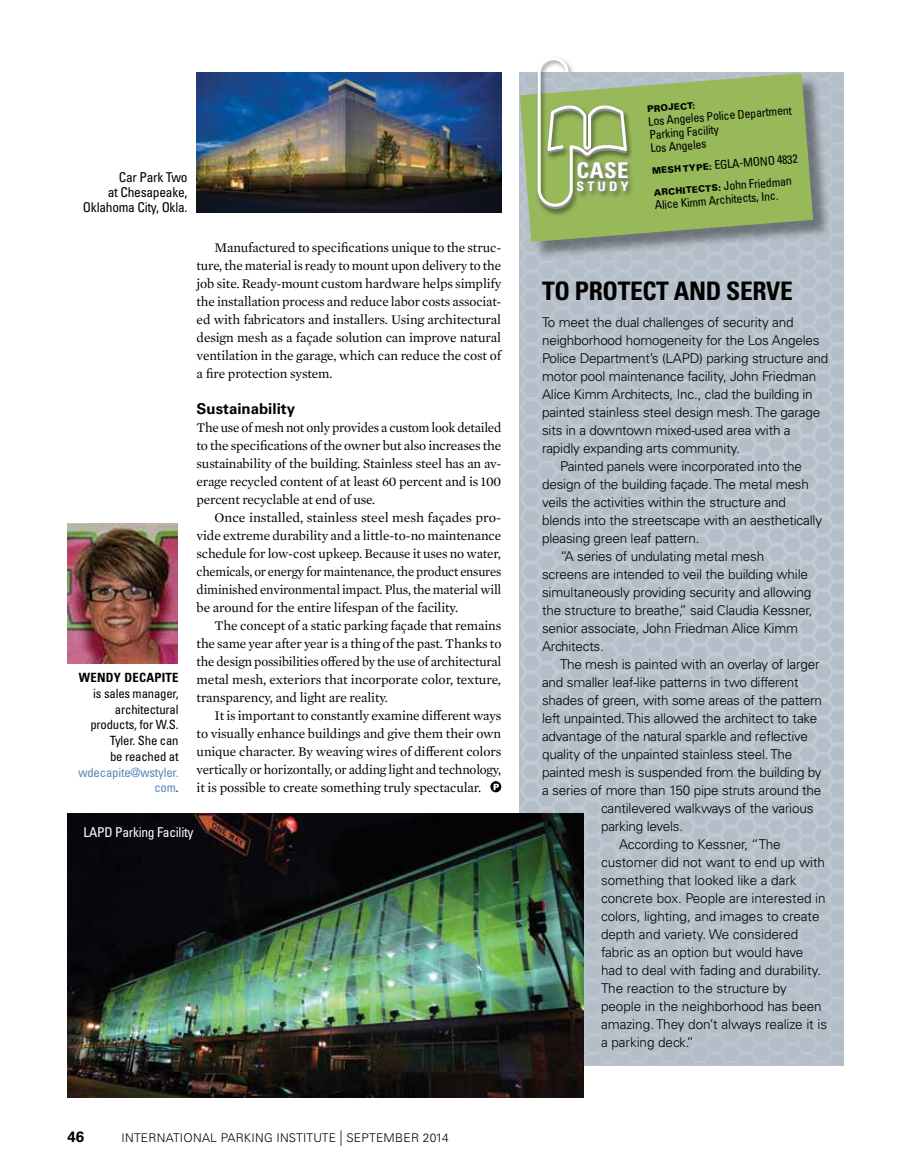
<style>
.page{position:relative;width:905px;height:1175px;background:#fff}
.page>*{position:absolute;margin:0;border:0;box-sizing:border-box;transform-origin:0 0}
.t1{font:700 condensed 25.5px "Univers LT Std";letter-spacing:-.015em;color:#000}
.t2{font:700 condensed 21.75px "Univers LT Std";color:#fff;scale:1.05 1}
.t3{font:700 15px "Univers LT Std";color:#000}
.t4{font:300 13.5px "Univers LT Std";letter-spacing:-.015em;color:#000}
.t5{font:13.5px/18px "Mercury Text G1";letter-spacing:-.01em;color:#000;text-align:justify}
.t6{font:condensed 13.5px/15px "Univers LT Std";letter-spacing:-.02em;color:#000;text-align:right}
.t7{font:condensed 13.5px "Univers LT Std";letter-spacing:-.02em;color:#fff}
.t8{font:700 condensed 13.2px "Univers LT Std";letter-spacing:.23em;color:#fff;scale:1.05 1}
.t9{font:condensed 12.75px/15.8px "Univers LT Std";letter-spacing:-.015em;color:#000;text-align:right}
.t10{font:condensed 12.75px/15.8px "Univers LT Std";letter-spacing:-.015em;color:#568ab8;text-align:right}
.t11{font:700 condensed 12.75px "Univers LT Std";letter-spacing:.02em;color:#000}
.t12{font:condensed 12px/13.4px "Univers LT Std";color:#000}
.t13{font:300 12px "Univers LT Std";letter-spacing:.02em;color:#000}
.t14{font:900 9px "Univers LT Std";color:#000}
.s1{color:#000}
.s2{font-size:15.6px}
.s3{font-weight:900;font-stretch:normal;font-size:9px}
</style>
<div class="page">
<img style="left:519px;top:72px;width:324px;height:993px">
<svg style="left:490px;top:781px;width:11px;height:11px"></svg>
<svg style="left:493px;top:783px;width:6px;height:7px"></svg>
<img style="left:196px;top:72px;width:305px;height:140px">
<img style="left:67px;top:813px;width:516px;height:284px">
<img style="left:68px;top:523px;width:109px;height:140px">
<div style="left:522px;top:76px;width:309px;height:184px;background:#000;opacity:.4"></div>
<svg style="left:520px;top:73px;width:293px;height:169px;background:#96b467"></svg>
<div style="left:535px;top:56px;width:99px;height:161px;background:#000;opacity:.45"></div>
<svg style="left:537px;top:57px;width:90px;height:152px"></svg>
<div style="left:576px;top:161px;width:55px;height:32px;background:#8e9092;opacity:.75"></div>
<img style="left:559px;top:72px;width:24px;height:11px">
<p class="t6" style="left:83px;top:170px;width:106px">Car Park Two<br>at Chesapeake,<br>Oklahoma City, Okla.</p>
<p class="t11" style="left:79px;top:669px;width:101px">WENDY DECAPITE</p>
<p class="t9" style="left:90px;top:685px;width:90px">is sales manager, architectural products, for W.S.<br>Tyler. She can<br>be reached at</p>
<p class="t10" style="left:78px;top:764px;width:102px">wdecapite@wstyler. com<span class="s1">.</span></p>
<p class="t5" style="left:196px;top:238px;width:306px;text-indent:18px">Manufactured to specifications unique to the struc&shy;ture, the material is ready to mount upon delivery to the job site. Ready-mount custom hardware helps simplify the installation process and reduce labor costs associat&shy;ed with fabricators and installers. Using architectural design mesh as a façade solution can improve natural ventilation in the garage, which can reduce the cost of a fire protection system.</p>
<p class="t3" style="left:196px;top:400px;width:100px">Sustainability</p>
<p class="t5" style="left:196px;top:418px;width:306px">The use of mesh not only provides a custom look detailed to the specifications of the owner but also increases the sustainability of the building. Stainless steel has an av&shy;erage recycled content of at least 60 percent and is 100 percent recyclable at end of use.</p>
<p class="t5" style="left:196px;top:508px;width:306px;text-indent:18px">Once installed, stainless steel mesh façades pro&shy;vide extreme durability and a little-to-no maintenance schedule for low-cost upkeep. Because it uses no water, chemicals, or energy for maintenance, the product ensures diminished environmental impact. Plus, the material will be around for the entire lifespan of the facility.</p>
<p class="t5" style="left:196px;top:616px;width:306px;text-indent:18px">The concept of a static parking façade that remains the same year after year is a thing of the past. Thanks to the design possibilities offered by the use of architectural metal mesh, exteriors that incorporate color, texture, transparency, and light are reality.</p>
<p class="t5" style="left:196px;top:706px;width:306px;text-indent:18px">It is important to constantly examine different ways to visually enhance buildings and give them their own unique character. By weaving wires of different colors vertically or horizontally, or adding light and technology, it is possible to create something truly spectacular.</p>
<p class="t7" style="left:83px;top:823px;width:112px">LAPD Parking Facility</p>
<p class="t3" style="left:68px;top:1127px;width:18px">46</p>
<p class="t13" style="left:122px;top:1130px;width:329px">INTERNATIONAL PARKING INSTITUTE <span class="s2">|</span> SEPTEMBER 2014</p>
<h2 class="t2" style="left:576px;top:157px;width:51px">CASE</h2>
<p class="t8" style="left:576px;top:178px;width:51px">STUDY</p>
<p class="t14" style="left:646px;top:103px;width:50px;rotate:-5deg">PROJECT:</p>
<p class="t12" style="left:647px;top:115px;width:146px;rotate:-5deg">Los Angeles Police Department<br>Parking Facility<br>Los Angeles</p>
<p class="t12" style="left:651px;top:160px;width:148px;line-height:21.8px;rotate:-5deg"><span class="s3">MESH TYPE:</span> EGLA-MONO 4832<br><span class="s3">ARCHITECTS:</span> John Friedman</p>
<p class="t12" style="left:654px;top:199px;width:125px;rotate:-5deg">Alice Kimm Architects, Inc.</p>
<h1 class="t1" style="left:542px;top:275px;width:252px">TO PROTECT AND SERVE</h1>
<p class="t4" style="left:542px;top:314px;width:253px">To meet the dual challenges of security and</p>
<p class="t4" style="left:542px;top:332px;width:279px">neighborhood homogeneity for the Los Angeles</p>
<p class="t4" style="left:542px;top:350px;width:288px">Police Department’s (LAPD) parking structure and</p>
<p class="t4" style="left:542px;top:368px;width:275px">motor pool maintenance facility, John Friedman</p>
<p class="t4" style="left:542px;top:386px;width:272px">Alice Kimm Architects, Inc., clad the building in</p>
<p class="t4" style="left:542px;top:404px;width:279px">painted stainless steel design mesh. The garage</p>
<p class="t4" style="left:542px;top:422px;width:250px">sits in a downtown mixed-used area with a</p>
<p class="t4" style="left:542px;top:440px;width:200px">rapidly expanding arts community.</p>
<p class="t4" style="left:560px;top:458px;width:243px">Painted panels were incorporated into the</p>
<p class="t4" style="left:542px;top:476px;width:268px">design of the building façade. The metal mesh</p>
<p class="t4" style="left:542px;top:494px;width:245px">veils the activities within the structure and</p>
<p class="t4" style="left:542px;top:512px;width:281px">blends into the streetscape with an aesthetically</p>
<p class="t4" style="left:542px;top:530px;width:159px">pleasing green leaf pattern.</p>
<p class="t4" style="left:560px;top:548px;width:206px">“A series of undulating metal mesh</p>
<p class="t4" style="left:542px;top:566px;width:267px">screens are intended to veil the building while</p>
<p class="t4" style="left:542px;top:584px;width:271px">simultaneously providing security and allowing</p>
<p class="t4" style="left:542px;top:602px;width:272px">the structure to breathe,” said Claudia Kessner,</p>
<p class="t4" style="left:542px;top:620px;width:257px">senior associate, John Friedman Alice Kimm</p>
<p class="t4" style="left:542px;top:638px;width:63px">Architects.</p>
<p class="t4" style="left:560px;top:656px;width:261px">The mesh is painted with an overlay of larger</p>
<p class="t4" style="left:542px;top:674px;width:258px">and smaller leaf-like patterns in two different</p>
<p class="t4" style="left:542px;top:692px;width:281px">shades of green, with some areas of the pattern</p>
<p class="t4" style="left:542px;top:710px;width:277px">left unpainted. This allowed the architect to take</p>
<p class="t4" style="left:542px;top:728px;width:267px">advantage of the natural sparkle and reflective</p>
<p class="t4" style="left:542px;top:746px;width:252px">quality of the unpainted stainless steel. The</p>
<p class="t4" style="left:542px;top:764px;width:281px">painted mesh is suspended from the building by</p>
<p class="t4" style="left:542px;top:782px;width:281px">a series of more than 150 pipe struts around the</p>
<p class="t4" style="left:601px;top:800px;width:214px">cantilevered walkways of the various</p>
<p class="t4" style="left:601px;top:818px;width:84px">parking levels.</p>
<p class="t4" style="left:619px;top:836px;width:163px">According to Kessner, “The</p>
<p class="t4" style="left:601px;top:854px;width:225px">customer did not want to end up with</p>
<p class="t4" style="left:601px;top:872px;width:197px">something that looked like a dark</p>
<p class="t4" style="left:601px;top:890px;width:226px">concrete box. People are interested in</p>
<p class="t4" style="left:601px;top:908px;width:220px">colors, lighting, and images to create</p>
<p class="t4" style="left:601px;top:926px;width:199px">depth and variety. We considered</p>
<p class="t4" style="left:601px;top:944px;width:204px">fabric as an option but would have</p>
<p class="t4" style="left:601px;top:962px;width:221px">had to deal with fading and durability.</p>
<p class="t4" style="left:601px;top:980px;width:187px">The reaction to the structure by</p>
<p class="t4" style="left:601px;top:998px;width:222px">people in the neighborhood has been</p>
<p class="t4" style="left:601px;top:1016px;width:227px">amazing. They don’t always realize it is</p>
<p class="t4" style="left:601px;top:1034px;width:94px">a parking deck.”</p>
</div>
